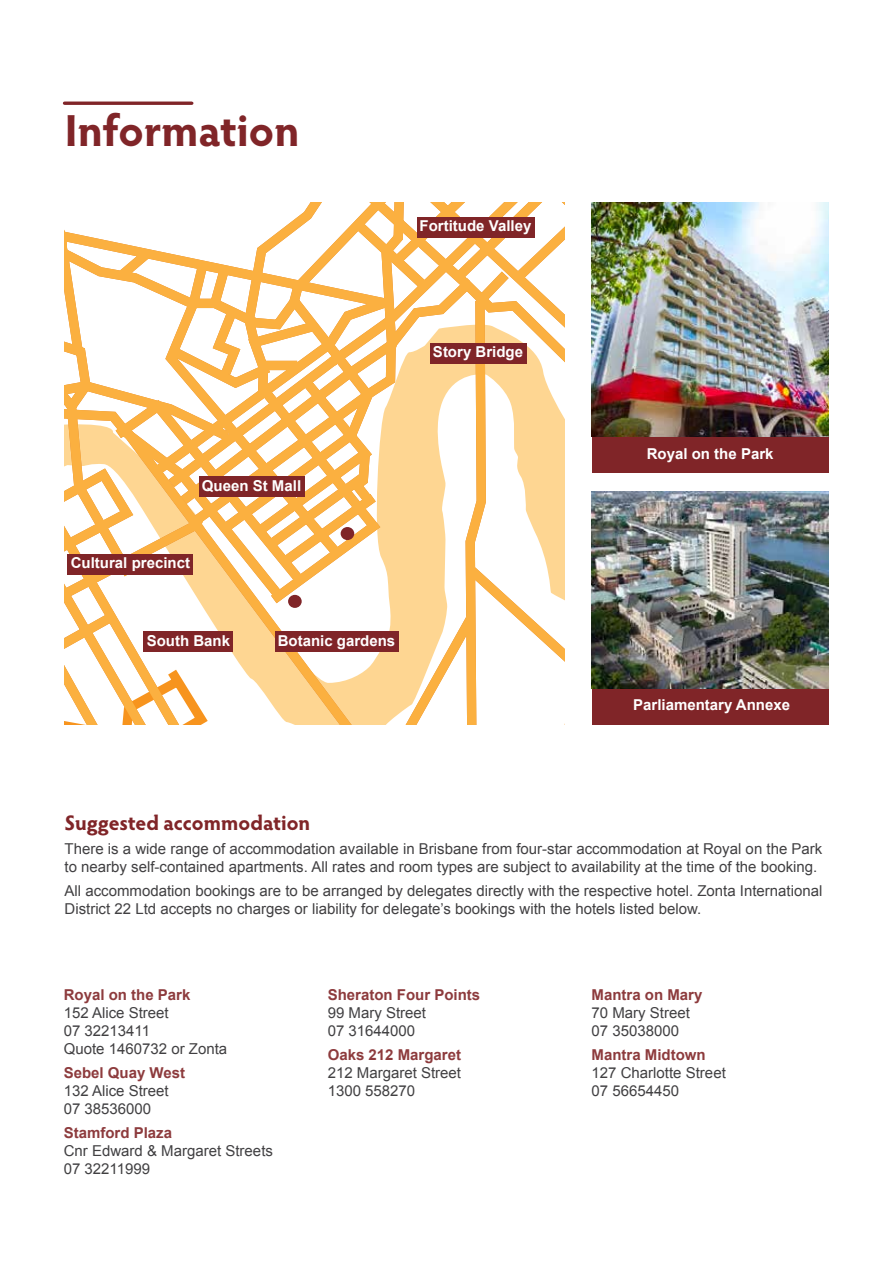
<style>
.page{position:relative;width:893px;height:1263px;background:#fff}
.page>*{position:absolute;margin:0;border:0;box-sizing:border-box;transform-origin:0 0}
.t1{font:700 45px "Hypatia Sans Pro";letter-spacing:-.005em;color:#802528}
.t2{font:700 21px "Hypatia Sans Pro";letter-spacing:-.005em;color:#802528}
.t3{font:15px/18px "Arial";color:#414042}
.t4{font:700 15px "Arial";color:#fff}
.t5{font:700 15px "Arial";color:#8d3b3d}
</style>
<div class="page">
<hr style="left:64px;top:102px;width:128px;height:3px;background:#802528">
<div style="left:592px;top:682px;width:236px;height:42px;background:#802528"></div>
<div style="left:592px;top:430px;width:236px;height:42px;background:#802528"></div>
<svg style="left:64px;top:203px;width:501px;height:522px"></svg>
<div style="left:288px;top:595px;width:14px;height:13px;background:#802528;border-radius:50%"></div>
<div style="left:341px;top:527px;width:13px;height:13px;background:#802528;border-radius:50%"></div>
<img style="left:592px;top:203px;width:236px;height:233px">
<img style="left:592px;top:491px;width:236px;height:197px">
<div style="left:199px;top:477px;width:105px;height:20px;background:#802528"></div>
<div style="left:68px;top:554px;width:125px;height:20px;background:#802528"></div>
<div style="left:144px;top:632px;width:89px;height:20px;background:#802528"></div>
<div style="left:417px;top:218px;width:117px;height:20px;background:#802528"></div>
<div style="left:430px;top:344px;width:96px;height:20px;background:#802528"></div>
<div style="left:275px;top:632px;width:123px;height:20px;background:#802528"></div>
<h1 class="t1" style="left:64px;top:98px;width:236px">Information</h1>
<p class="t4" style="left:420px;top:216px;width:113px">Fortitude Valley</p>
<p class="t4" style="left:433px;top:342px;width:92px">Story Bridge</p>
<p class="t4" style="left:202px;top:475px;width:101px">Queen St Mall</p>
<p class="t4" style="left:71px;top:553px;width:121px">Cultural precinct</p>
<p class="t4" style="left:147px;top:630px;width:85px">South Bank</p>
<p class="t4" style="left:278px;top:630px;width:119px">Botanic gardens</p>
<p class="t4" style="left:647px;top:444px;width:128px">Royal on the Park</p>
<p class="t4" style="left:633px;top:695px;width:159px">Parliamentary Annexe</p>
<h2 class="t2" style="left:64px;top:808px;width:247px">Suggested accommodation</h2>
<p class="t3" style="left:64px;top:840px;width:759px">There is a wide range of accommodation available in Brisbane from four-star accommodation at Royal on the Park to nearby self-contained apartments. All rates and room types are subject to availability at the time of the booking.</p>
<p class="t3" style="left:64px;top:882px;width:759px">All accommodation bookings are to be arranged by delegates directly with the respective hotel. Zonta International<br>District 22 Ltd accepts no charges or liability for delegate’s bookings with the hotels listed below.</p>
<p class="t5" style="left:64px;top:985px;width:128px">Royal on the Park</p>
<p class="t3" style="left:64px;top:1004px;width:165px">152 Alice Street<br>07 32213411<br>Quote 1460732 or Zonta</p>
<p class="t5" style="left:64px;top:1063px;width:123px">Sebel Quay West</p>
<p class="t3" style="left:64px;top:1082px;width:107px">132 Alice Street<br>07 38536000</p>
<p class="t5" style="left:64px;top:1123px;width:110px">Stamford Plaza</p>
<p class="t3" style="left:64px;top:1142px;width:211px">Cnr Edward &amp; Margaret Streets<br>07 32211999</p>
<p class="t5" style="left:328px;top:985px;width:154px">Sheraton Four Points</p>
<p class="t3" style="left:328px;top:1004px;width:100px">99 Mary Street<br>07 31644000</p>
<p class="t5" style="left:328px;top:1045px;width:135px">Oaks 212 Margaret</p>
<p class="t3" style="left:328px;top:1064px;width:135px">212 Margaret Street<br>1300 558270</p>
<p class="t5" style="left:592px;top:985px;width:112px">Mantra on Mary</p>
<p class="t3" style="left:592px;top:1004px;width:100px">70 Mary Street<br>07 35038000</p>
<p class="t5" style="left:592px;top:1045px;width:116px">Mantra Midtown</p>
<p class="t3" style="left:592px;top:1064px;width:136px">127 Charlotte Street<br>07 56654450</p>
</div>
